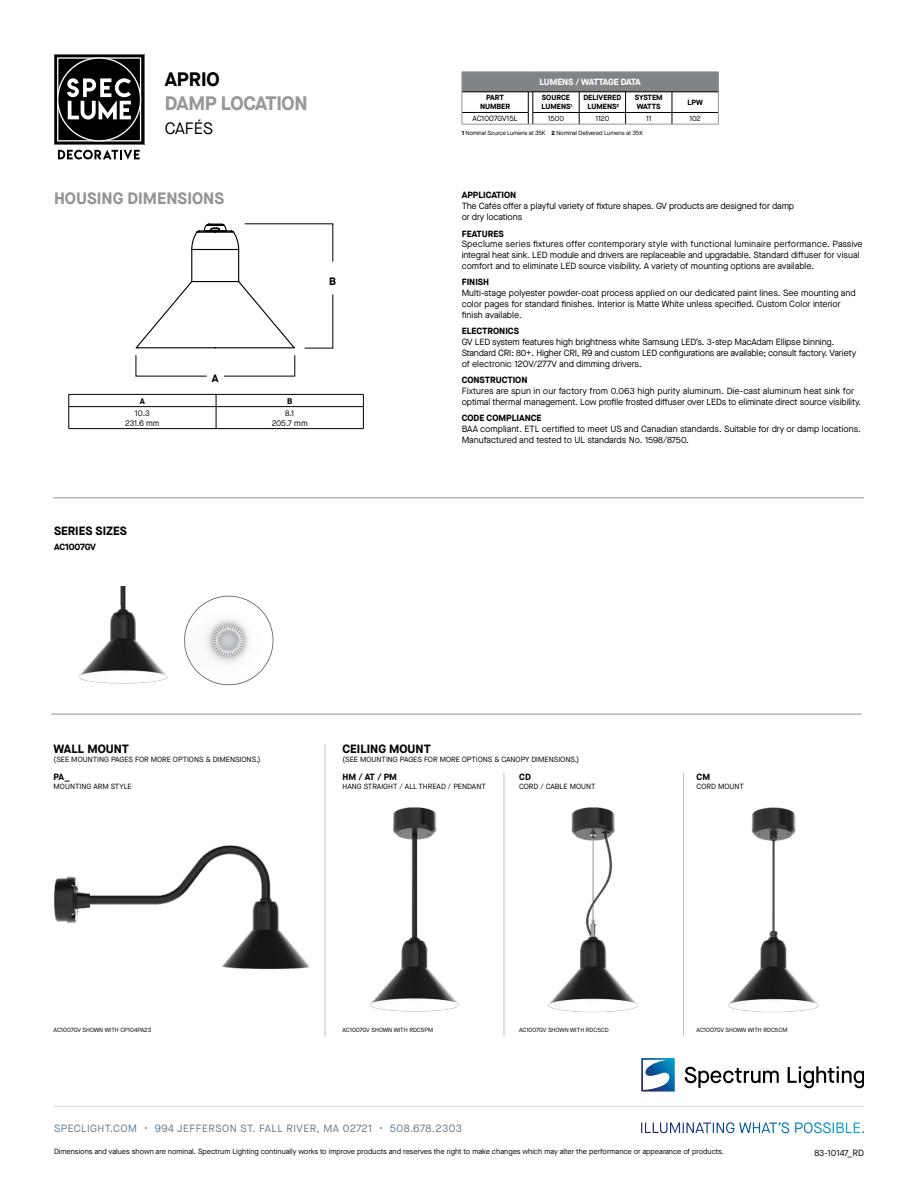
<style>
.page{position:relative;width:918px;height:1188px;background:#fff}
.page>*{position:absolute;margin:0;border:0;box-sizing:border-box;transform-origin:0 0}
.t1{font:700 19.5px "Maison Neue";letter-spacing:-.02em;color:#9c969a}
.t2{font:700 19.5px "Maison Neue";color:#000}
.t3{font:700 16.5px "Maison Neue";color:#939598}
.t4{font:16.5px "Maison Neue";color:#000}
.t5{font:700 12px "Maison Neue";color:#000}
.t6{font:700 10.8px "Maison Neue";color:#000}
.t7{font:10.5px "Maison Neue";letter-spacing:.045em;color:#667886}
.t8{font:9px/10.8px "Maison Neue";letter-spacing:-.01em;color:#000}
.t9{font:700 9px "Maison Neue";color:#000}
.t10{font:700 9px "Maison Neue";letter-spacing:-.04em;color:#fff}
.t11{font:8.25px/9.8px "Maison Neue";color:#000;text-align:center}
.t12{font:700 8.25px "Maison Neue";color:#000}
.t13{font:7.5px "Maison Neue";color:#000}
.t14{font:700 7.5px/9px "Maison Neue";color:#000;text-align:center}
.t15{font:700 7.5px/9px "Maison Neue";letter-spacing:-.02em;color:#000}
.t16{font:6px "Maison Neue";letter-spacing:-.005em;color:#000}
.s1{font-weight:700}
</style>
<div class="page">
<svg style="left:54px;top:54px;width:90px;height:106px"></svg>
<svg style="left:641px;top:1122px;width:203px;height:11px"></svg>
<hr style="left:54px;top:1106px;width:810px;height:1px;background:#cdd2d6">
<svg style="left:641px;top:1058px;width:34px;height:34px"></svg>
<svg style="left:685px;top:1067px;width:94px;height:21px"></svg>
<svg style="left:788px;top:1066px;width:76px;height:22px"></svg>
<hr style="left:53px;top:497px;width:811px;height:1px;background:#939598">
<div style="left:462px;top:72px;width:256px;height:20px;background:#808486"></div>
<hr style="left:462px;top:92px;width:66px;height:1px;background:#000">
<hr style="left:533px;top:92px;width:46px;height:1px;background:#000">
<hr style="left:579px;top:92px;width:47px;height:1px;background:#000">
<hr style="left:626px;top:92px;width:46px;height:1px;background:#000">
<hr style="left:672px;top:92px;width:46px;height:1px;background:#000">
<hr style="left:462px;top:112px;width:66px;height:1px;background:#000">
<hr style="left:533px;top:112px;width:46px;height:1px;background:#000">
<hr style="left:579px;top:112px;width:47px;height:1px;background:#000">
<svg style="left:579px;top:92px;width:1px;height:32px"></svg>
<hr style="left:626px;top:112px;width:46px;height:1px;background:#000">
<svg style="left:625px;top:92px;width:1px;height:32px"></svg>
<hr style="left:672px;top:112px;width:46px;height:1px;background:#000">
<svg style="left:672px;top:92px;width:1px;height:32px"></svg>
<hr style="left:462px;top:124px;width:66px;height:1px;background:#939598">
<svg style="left:528px;top:92px;width:6px;height:33px"></svg>
<hr style="left:533px;top:124px;width:46px;height:1px;background:#939598">
<hr style="left:579px;top:124px;width:47px;height:1px;background:#939598">
<hr style="left:626px;top:124px;width:46px;height:1px;background:#939598">
<hr style="left:672px;top:124px;width:47px;height:1px;background:#939598">
<svg style="left:718px;top:73px;width:1px;height:51px"></svg>
<hr style="left:462px;top:72px;width:66px;height:1px;background:#939598">
<svg style="left:462px;top:91px;width:1px;height:33px"></svg>
<hr style="left:533px;top:72px;width:46px;height:1px;background:#939598">
<hr style="left:579px;top:72px;width:47px;height:1px;background:#939598">
<hr style="left:626px;top:72px;width:46px;height:1px;background:#939598">
<hr style="left:672px;top:72px;width:47px;height:1px;background:#939598">
<svg style="left:223px;top:355px;width:72px;height:22px"></svg>
<svg style="left:135px;top:355px;width:72px;height:22px"></svg>
<hr style="left:51px;top:714px;width:811px;height:1px;background:#939598">
<hr style="left:69px;top:394px;width:147px;height:1px;background:#000">
<hr style="left:216px;top:394px;width:148px;height:1px;background:#000">
<hr style="left:69px;top:406px;width:147px;height:1px;background:#000">
<svg style="left:69px;top:395px;width:1px;height:33px"></svg>
<hr style="left:216px;top:406px;width:148px;height:1px;background:#000">
<svg style="left:216px;top:395px;width:1px;height:33px"></svg>
<svg style="left:363px;top:395px;width:1px;height:33px"></svg>
<hr style="left:69px;top:428px;width:147px;height:1px;background:#000">
<hr style="left:216px;top:428px;width:148px;height:1px;background:#000">
<hr style="left:504px;top:773px;width:1px;height:263px;background:#000">
<hr style="left:683px;top:773px;width:1px;height:263px;background:#000">
<hr style="left:325px;top:744px;width:1px;height:292px;background:#000">
<img style="left:548px;top:807px;width:90px;height:206px">
<img style="left:728px;top:807px;width:91px;height:206px">
<img style="left:370px;top:807px;width:90px;height:205px">
<img style="left:78px;top:587px;width:90px;height:97px">
<img style="left:54px;top:845px;width:256px;height:125px">
<svg style="left:135px;top:223px;width:198px;height:126px"></svg>
<img style="left:184px;top:595px;width:90px;height:91px">
<h1 class="t2" style="left:165px;top:65px;width:57px">APRIO</h1>
<h1 class="t1" style="left:165px;top:89px;width:144px">DAMP LOCATION</h1>
<h2 class="t4" style="left:165px;top:118px;width:50px">CAFÉS</h2>
<h2 class="t3" style="left:54px;top:187px;width:172px">HOUSING DIMENSIONS</h2>
<p class="t6" style="left:329px;top:274px;width:8px">B</p>
<p class="t6" style="left:212px;top:370px;width:8px">A</p>
<p class="t12" style="left:140px;top:395px;width:7px">A</p>
<p class="t12" style="left:287px;top:395px;width:7px">B</p>
<p class="t11" style="left:125px;top:408px;width:36px">10.3<br>231.6 mm</p>
<p class="t11" style="left:272px;top:408px;width:37px">8.1<br>205.7 mm</p>
<h3 class="t5" style="left:54px;top:522px;width:75px">SERIES SIZES</h3>
<p class="t9" style="left:54px;top:540px;width:43px">AC1007GV</p>
<p class="t10" style="left:539px;top:76px;width:103px">LUMENS / WATTAGE DATA</p>
<p class="t14" style="left:480px;top:93px;width:32px">PART<br>NUMBER</p>
<p class="t14" style="left:542px;top:93px;width:32px;text-align:left">SOURCE<br>LUMENS<sup>1</sup></p>
<p class="t14" style="left:583px;top:93px;width:40px">DELIVERED<br>LUMENS<sup>2</sup></p>
<p class="t15" style="left:635px;top:93px;width:29px">SYSTEM<br>WATTS</p>
<p class="t14" style="left:687px;top:98px;width:17px">LPW</p>
<p class="t13" style="left:472px;top:114px;width:47px">AC1007GV15L</p>
<p class="t13" style="left:548px;top:114px;width:18px">1500</p>
<p class="t13" style="left:595px;top:114px;width:15px">1120</p>
<p class="t13" style="left:646px;top:114px;width:7px">11</p>
<p class="t13" style="left:689px;top:114px;width:13px">102</p>
<p class="t16" style="left:462px;top:129px;width:183px"><span class="s1">1</span> Nominal Source Lumens at 35K <span class="s1">2</span> Nominal Delivered Lumens at 35K</p>
<p class="t9" style="left:462px;top:189px;width:56px">APPLICATION</p>
<p class="t8" style="left:462px;top:201px;width:334px">The Cafés offer a playful variety of fixture shapes. GV products are designed for damp or dry locations</p>
<p class="t9" style="left:462px;top:227px;width:44px">FEATURES</p>
<p class="t8" style="left:462px;top:239px;width:402px">Speclume series fixtures offer contemporary style with functional luminaire performance. Passive integral heat sink. LED module and drivers are replaceable and upgradable. Standard diffuser for visual comfort and to eliminate LED source visibility. A variety of mounting options are available.</p>
<p class="t9" style="left:462px;top:276px;width:29px">FINISH</p>
<p class="t8" style="left:462px;top:288px;width:395px">Multi-stage polyester powder-coat process applied on our dedicated paint lines. See mounting and color pages for standard finishes. Interior is Matte White unless specified. Custom Color interior finish available.</p>
<p class="t9" style="left:462px;top:325px;width:59px">ELECTRONICS</p>
<p class="t8" style="left:462px;top:337px;width:396px">GV LED system features high brightness white Samsung LED’s. 3-step MacAdam Ellipse binning.<br>Standard CRI: 80+. Higher CRI, R9 and custom LED configurations are available; consult factory. Variety of electronic 120V/277V and dimming drivers.</p>
<p class="t9" style="left:462px;top:374px;width:67px">CONSTRUCTION</p>
<p class="t8" style="left:462px;top:385px;width:401px">Fixtures are spun in our factory from 0.063 high purity aluminum. Die-cast aluminum heat sink for optimal thermal management. Low profile frosted diffuser over LEDs to eliminate direct source visibility.</p>
<p class="t9" style="left:462px;top:412px;width:81px">CODE COMPLIANCE</p>
<p class="t8" style="left:462px;top:424px;width:401px">BAA compliant. ETL certified to meet US and Canadian standards. Suitable for dry or damp locations.<br>Manufactured and tested to UL standards No. 1598/8750.</p>
<h3 class="t5" style="left:54px;top:740px;width:77px">WALL MOUNT</h3>
<p class="t13" style="left:54px;top:754px;width:209px">(SEE MOUNTING PAGES FOR MORE OPTIONS &amp; DIMENSIONS.)</p>
<p class="t9" style="left:54px;top:770px;width:18px">PA_</p>
<p class="t13" style="left:54px;top:781px;width:80px">MOUNTING ARM STYLE</p>
<h3 class="t5" style="left:342px;top:740px;width:90px">CEILING MOUNT</h3>
<p class="t13" style="left:342px;top:754px;width:238px">(SEE MOUNTING PAGES FOR MORE OPTIONS &amp; CANOPY DIMENSIONS.)</p>
<p class="t9" style="left:342px;top:771px;width:56px">HM / AT / PM</p>
<p class="t13" style="left:342px;top:782px;width:145px">HANG STRAIGHT / ALL THREAD / PENDANT</p>
<p class="t9" style="left:519px;top:770px;width:13px">CD</p>
<p class="t13" style="left:519px;top:781px;width:78px">CORD / CABLE MOUNT</p>
<p class="t9" style="left:697px;top:771px;width:15px">CM</p>
<p class="t13" style="left:697px;top:782px;width:49px">CORD MOUNT</p>
<p class="t16" style="left:54px;top:1026px;width:99px">AC1007GV SHOWN WITH CP104PA23</p>
<p class="t16" style="left:343px;top:1026px;width:92px">AC1007GV SHOWN WITH RDC5PM</p>
<p class="t16" style="left:519px;top:1026px;width:91px">AC1007GV SHOWN WITH RDC5CD</p>
<p class="t16" style="left:697px;top:1026px;width:92px">AC1007GV SHOWN WITH RDC5CM</p>
<p class="t7" style="left:54px;top:1121px;width:410px">SPECLIGHT.COM • 994 JEFFERSON ST. FALL RIVER, MA 02721 • 508.678.2303</p>
<p class="t13" style="left:54px;top:1146px;width:672px">Dimensions and values shown are nominal. Spectrum Lighting continually works to improve products and reserves the right to make changes which may alter the performance or appearance of products.</p>
<p class="t8" style="left:814px;top:1147px;width:51px">83-10147_RD</p>
</div>
